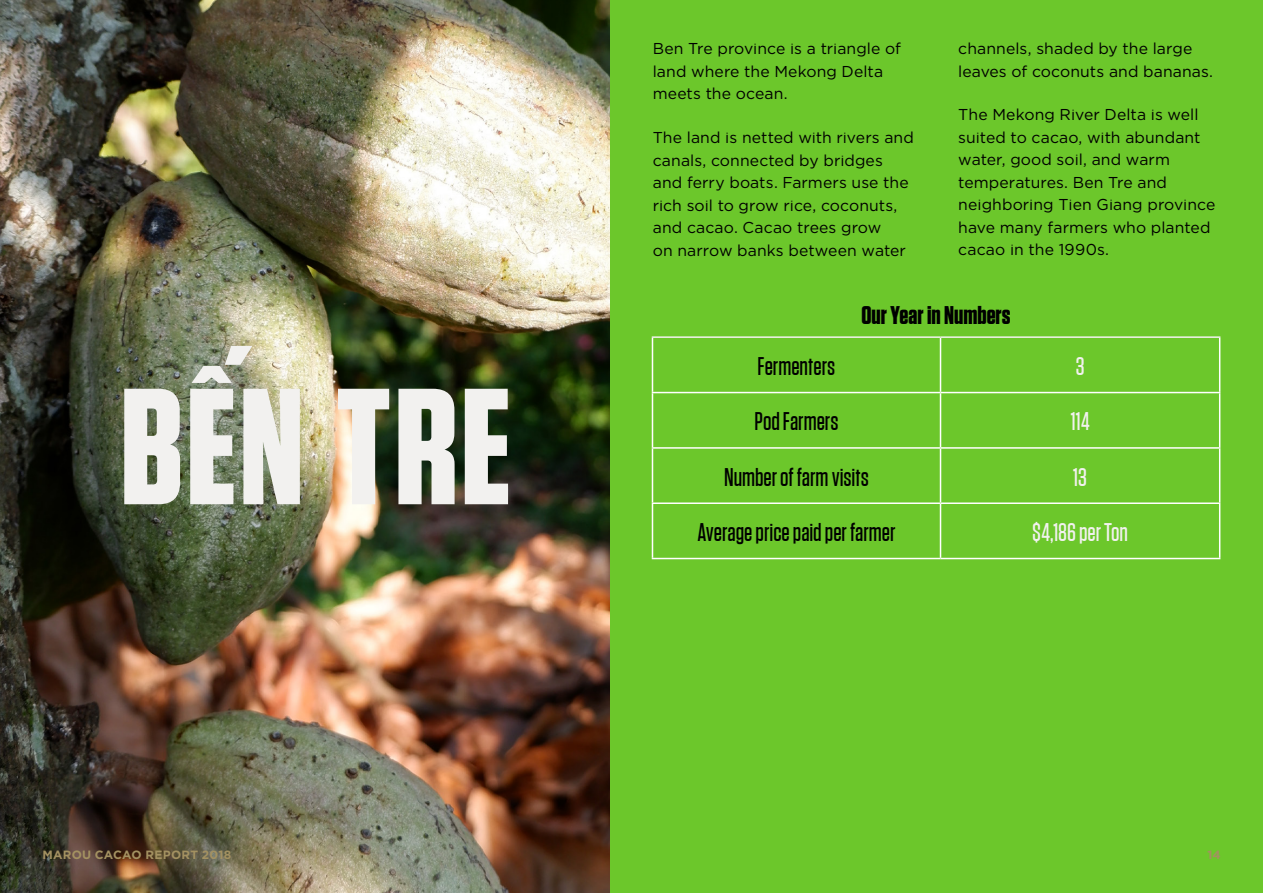
<style>
.page{position:relative;width:1263px;height:893px;background:#fff}
.page>*{position:absolute;margin:0;border:0;box-sizing:border-box;transform-origin:0 0}
.t1{font:700 165px "Tungsten";letter-spacing:.015em;color:#f2f1ef}
.t2{font:25.5px "Tungsten Medium Viet";color:#000}
.t3{font:25.5px "Tungsten Medium Viet";color:#f2f1ef}
.t4{font:700 25.5px "Tungsten";color:#000}
.t5{font:15.75px/22.5px "Gotham Vnu";letter-spacing:.005em;color:#000}
.t6{font:700 12px "Gotham Vnu";letter-spacing:.02em;color:#a39161}
</style>
<div class="page">
<img style="left:0;top:0;width:610px;height:893px">
<div style="left:610px;top:0;width:653px;height:893px;background:#6cc72b"></div>
<hr style="left:652px;top:338px;width:1px;height:54px;background:#fff">
<hr style="left:940px;top:338px;width:1px;height:54px;background:#fff">
<hr style="left:1219px;top:338px;width:1px;height:54px;background:#fff">
<hr style="left:652px;top:392px;width:288px;height:1px;background:#fff">
<hr style="left:652px;top:393px;width:1px;height:54px;background:#fff">
<hr style="left:940px;top:392px;width:280px;height:1px;background:#fff">
<hr style="left:940px;top:393px;width:1px;height:54px;background:#fff">
<hr style="left:1219px;top:393px;width:1px;height:54px;background:#fff">
<hr style="left:652px;top:447px;width:288px;height:2px;background:#fff">
<hr style="left:652px;top:449px;width:1px;height:53px;background:#fff">
<hr style="left:940px;top:447px;width:280px;height:2px;background:#fff">
<hr style="left:940px;top:449px;width:1px;height:53px;background:#fff">
<hr style="left:1219px;top:449px;width:1px;height:53px;background:#fff">
<hr style="left:652px;top:502px;width:288px;height:2px;background:#fff">
<hr style="left:652px;top:504px;width:1px;height:54px;background:#fff">
<hr style="left:940px;top:502px;width:280px;height:2px;background:#fff">
<hr style="left:940px;top:504px;width:1px;height:54px;background:#fff">
<hr style="left:1219px;top:504px;width:1px;height:54px;background:#fff">
<hr style="left:652px;top:558px;width:288px;height:1px;background:#fff">
<hr style="left:940px;top:558px;width:280px;height:1px;background:#fff">
<hr style="left:652px;top:336px;width:288px;height:2px;background:#f2f1ef">
<hr style="left:940px;top:336px;width:280px;height:2px;background:#f2f1ef">
<p class="t5" style="left:653px;top:36px;width:250px">Ben Tre province is a triangle of land where the Mekong Delta meets the ocean.</p>
<p class="t5" style="left:653px;top:125px;width:263px">The land is netted with rivers and canals, connected by bridges and ferry boats. Farmers use the rich soil to grow rice, coconuts, and cacao. Cacao trees grow<br>on narrow banks between water</p>
<p class="t5" style="left:958px;top:36px;width:256px">channels, shaded by the large leaves of coconuts and bananas.</p>
<p class="t5" style="left:958px;top:102px;width:259px">The Mekong River Delta is well suited to cacao, with abundant water, good soil, and warm temperatures. Ben Tre and neighboring Tien Giang province have many farmers who planted cacao in the 1990s.</p>
<h1 class="t1" style="left:120px;top:338px;width:393px">BẾN TRE</h1>
<h2 class="t4" style="left:861px;top:299px;width:151px">Our Year in Numbers</h2>
<h2 class="t2" style="left:758px;top:350px;width:79px">Fermenters</h2>
<h2 class="t3" style="left:1076px;top:350px;width:10px">3</h2>
<h2 class="t2" style="left:754px;top:406px;width:86px">Pod Farmers</h2>
<h2 class="t3" style="left:1071px;top:406px;width:20px">114</h2>
<h2 class="t2" style="left:724px;top:461px;width:146px">Number of farm visits</h2>
<h2 class="t3" style="left:1073px;top:461px;width:15px">13</h2>
<h2 class="t2" style="left:697px;top:516px;width:199px">Average price paid per farmer</h2>
<h2 class="t3" style="left:1032px;top:516px;width:97px">$4,186 per Ton</h2>
<p class="t6" style="left:43px;top:846px;width:190px">MAROU CACAO REPORT 2018</p>
<p class="t6" style="left:1207px;top:846px;width:15px">14</p>
</div>
